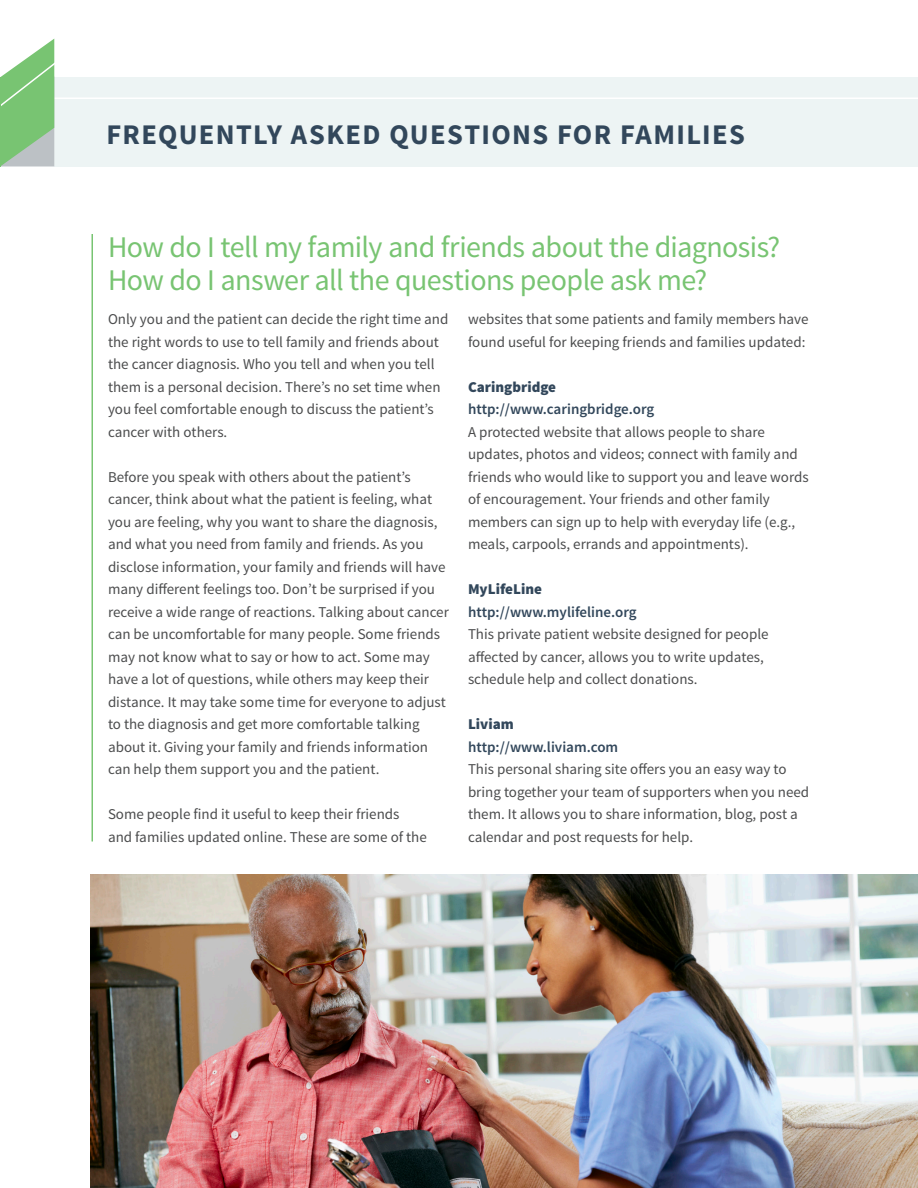
<style>
.page{position:relative;width:918px;height:1188px;background:#fff}
.page>*{position:absolute;margin:0;border:0;box-sizing:border-box;transform-origin:0 0}
.Body{font:30px/33px "Source Sans Pro";letter-spacing:-.02em;color:#78c472}
.t1{font:700 28.5px "Source Sans Pro";letter-spacing:.045em;color:#32475b}
.Body-2{font:15px/22.5px "Source Sans Pro";color:#4b4c4d}
.Body-3{font:600 15px "Source Sans Pro";color:#32475b}
.Body-4{font:900 15px "Source Sans Pro";color:#32475b}
</style>
<div class="page">
<div style="left:54px;top:77px;width:864px;height:89px;background:#edf4f4"></div>
<hr style="left:54px;top:98px;width:864px;height:1px;background:#fff">
<svg style="left:1px;top:39px;width:54px;height:127px"></svg>
<hr style="left:0;top:77px;width:1px;height:89px;background:#78c472">
<hr style="left:92px;top:234px;width:1px;height:608px;background:#78c472">
<img style="left:91px;top:875px;width:827px;height:313px">
<p class="t1" style="left:106px;top:116px;width:640px">FREQUENTLY ASKED QUESTIONS FOR FAMILIES</p>
<p class="Body" style="left:108px;top:231px;width:674px">How do I tell my family and friends about the diagnosis?<br>How do I answer all the questions people ask me?</p>
<p class="Body-2" style="left:108px;top:308px;width:342px">Only you and the patient can decide the right time and the right words to use to tell family and friends about the cancer diagnosis. Who you tell and when you tell them is a personal decision. There’s no set time when you feel comfortable enough to discuss the patient’s cancer with others.</p>
<p class="Body-2" style="left:108px;top:466px;width:342px">Before you speak with others about the patient’s cancer, think about what the patient is feeling, what you are feeling, why you want to share the diagnosis, and what you need from family and friends. As you disclose information, your family and friends will have many different feelings too. Don’t be surprised if you receive a wide range of reactions. Talking about cancer can be uncomfortable for many people. Some friends may not know what to say or how to act. Some may have a lot of questions, while others may keep their distance. It may take some time for everyone to adjust to the diagnosis and get more comfortable talking about it. Giving your family and friends information can help them support you and the patient.</p>
<p class="Body-2" style="left:108px;top:803px;width:320px">Some people find it useful to keep their friends and families updated online. These are some of the</p>
<p class="Body-2" style="left:468px;top:308px;width:342px">websites that some patients and family members have found useful for keeping friends and families updated:</p>
<p class="Body-4" style="left:468px;top:377px;width:90px">Caringbridge</p>
<p class="Body-3" style="left:468px;top:400px;width:188px">http://www.caringbridge.org</p>
<p class="Body-2" style="left:468px;top:421px;width:342px">A protected website that allows people to share updates, photos and videos; connect with family and friends who would like to support you and leave words of encouragement. Your friends and other family members can sign up to help with everyday life (e.g., meals, carpools, errands and appointments).</p>
<p class="Body-4" style="left:468px;top:579px;width:76px">MyLifeLine</p>
<p class="Body-3" style="left:468px;top:602px;width:170px">http://www.mylifeline.org</p>
<p class="Body-2" style="left:468px;top:623px;width:302px">This private patient website designed for people affected by cancer, allows you to write updates, schedule help and collect donations.</p>
<p class="Body-4" style="left:468px;top:714px;width:47px">Liviam</p>
<p class="Body-3" style="left:468px;top:737px;width:152px">http://www.liviam.com</p>
<p class="Body-2" style="left:468px;top:758px;width:343px">This personal sharing site offers you an easy way to bring together your team of supporters when you need them. It allows you to share information, blog, post a calendar and post requests for help.</p>
</div>
